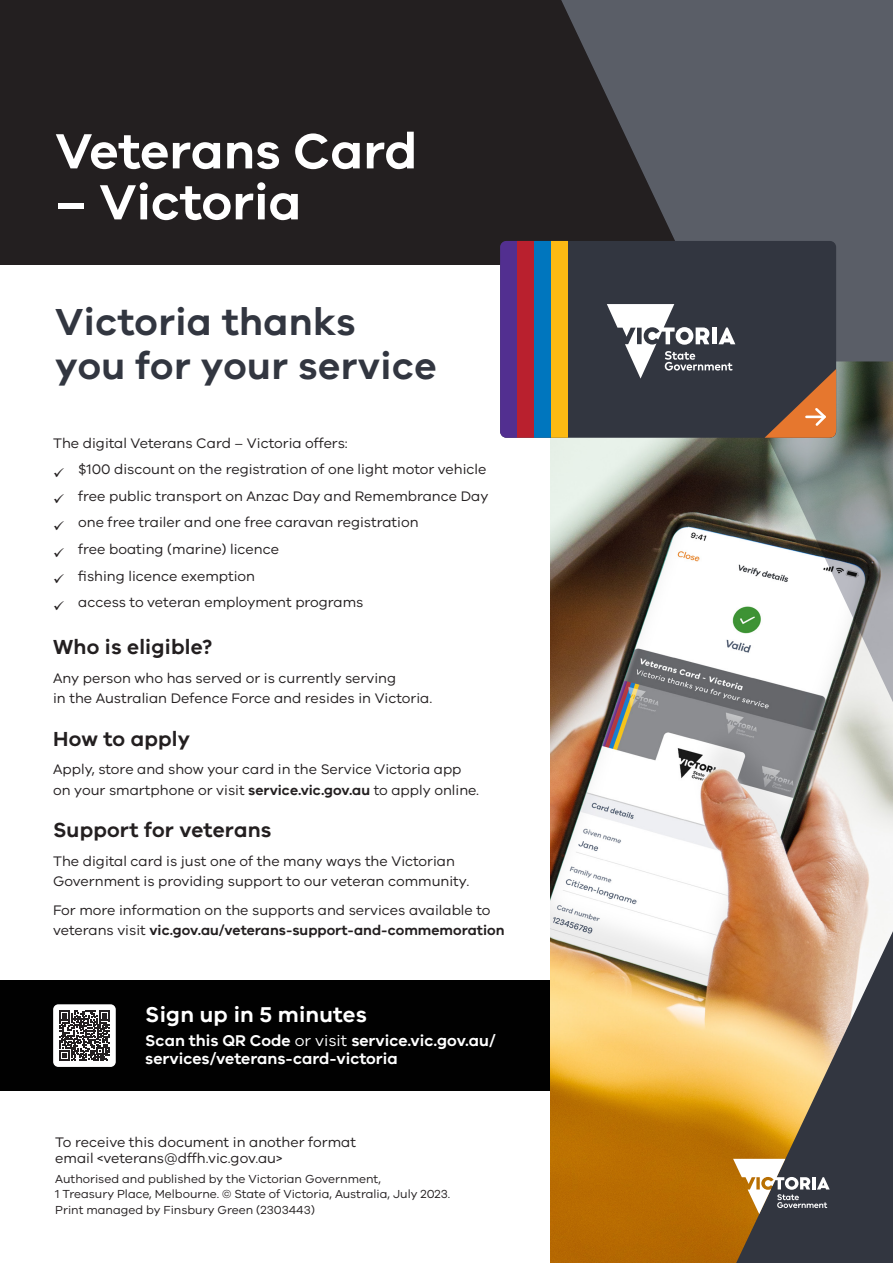
<style>
.page{position:relative;width:893px;height:1263px;background:#fff}
.page>*{position:absolute;margin:0;border:0;box-sizing:border-box;transform-origin:0 0}
.A2_H2{font:600 51px "VIC";color:#fff}
.Heading_2_Text{font:600 38.85px/43.7px "VIC";letter-spacing:.01em;color:#323640}
.Heading_2_Text-2{font:600 22.2px "VIC";letter-spacing:.01em;color:#fff}
.Heading_2_Text-3{font:600 21px "VIC";letter-spacing:.01em;color:#231f20}
.Body_Bold{font:600 16.05px/18.1px "VIC";color:#fff}
.Body_Copy{font:14.25px/20.2px "VIC";color:#231f20}
.Accessibility_details{font:14.25px/15.8px "VIC";color:#231f20}
.A2_body_28_36pt{font:14.25px "VIC";color:#231f20}
.Publishing_imprint_details{font:12px/15.8px "VIC";color:#231f20}
.s1{font-weight:600}
.s2{font-weight:400}
</style>
<div class="page">
<div style="left:0;top:980px;width:893px;height:111px;background:#010101"></div>
<img style="left:551px;top:759px;width:342px;height:504px">
<div style="left:0;top:0;width:733px;height:264px;background:#231f20"></div>
<svg style="left:442px;top:240px;width:451px;height:519px"></svg>
<svg style="left:561px;top:0;width:332px;height:361px;fill:#5a5e67"></svg>
<div style="left:500px;top:241px;width:336px;height:197px;background:#323640;border-radius:6px"></div>
<svg style="left:607px;top:304px;width:128px;height:75px"></svg>
<div style="left:500px;top:241px;width:17px;height:197px;background:#522f90"></div>
<div style="left:517px;top:241px;width:17px;height:197px;background:#b9202e"></div>
<div style="left:534px;top:241px;width:17px;height:197px;background:#0076be"></div>
<div style="left:551px;top:241px;width:17px;height:197px;background:#fcba13"></div>
<svg style="left:764px;top:369px;width:73px;height:69px"></svg>
<svg style="left:736px;top:931px;width:157px;height:332px;background:#8b7457"></svg>
<svg style="left:733px;top:1159px;width:97px;height:55px"></svg>
<div style="left:53px;top:1004px;width:63px;height:63px;background:#fff;border-radius:5px"></div>
<svg style="left:59px;top:1010px;width:51px;height:51px"></svg>
<p class="A2_H2" style="left:55px;top:120px;width:363px">Veterans Card</p>
<p class="A2_H2" style="left:55px;top:171px;width:248px">– Victoria</p>
<h2 class="Heading_2_Text" style="left:55px;top:299px;width:383px">Victoria thanks<br>you for your service</h2>
<p class="A2_body_28_36pt" style="left:53px;top:434px;width:296px">The digital Veterans Card – Victoria offers:</p>
<p class="Body_Copy" style="left:78px;top:459px;width:410px">$100 discount on the registration of one light motor vehicle</p>
<p class="Body_Copy" style="left:78px;top:485px;width:412px">free public transport on Anzac Day and Remembrance Day</p>
<p class="Body_Copy" style="left:78px;top:512px;width:342px">one free trailer and one free caravan registration</p>
<p class="Body_Copy" style="left:78px;top:539px;width:202px">free boating (marine) licence</p>
<p class="Body_Copy" style="left:78px;top:565px;width:178px">fishing licence exemption</p>
<p class="Body_Copy" style="left:78px;top:592px;width:287px">access to veteran employment programs</p>
<h2 class="Heading_2_Text-3" style="left:53px;top:634px;width:161px">Who is eligible?</h2>
<p class="Body_Copy" style="left:53px;top:667px;width:381px">Any person who has served or is currently serving<br>in the Australian Defence Force and resides in Victoria.</p>
<h2 class="Heading_2_Text-3" style="left:53px;top:726px;width:138px">How to apply</h2>
<p class="Body_Copy" style="left:53px;top:759px;width:428px">Apply, store and show your card in the Service Victoria app on your smartphone or visit <span class="s1">service.vic.gov.au</span> to apply online.</p>
<h2 class="Heading_2_Text-3" style="left:53px;top:817px;width:220px">Support for veterans</h2>
<p class="Body_Copy" style="left:53px;top:850px;width:418px">The digital card is just one of the many ways the Victorian<br>Government is providing support to our veteran community.</p>
<p class="Body_Copy" style="left:53px;top:899px;width:453px">For more information on the supports and services available to veterans visit <span class="s1">vic.gov.au/veterans-support-and-commemoration</span></p>
<h2 class="Heading_2_Text-2" style="left:145px;top:1001px;width:223px">Sign up in 5 minutes</h2>
<p class="Body_Bold" style="left:145px;top:1031px;width:352px">Scan this QR Code <span class="s2">or visit</span> service.vic.gov.au/ services/veterans-card-victoria</p>
<p class="Accessibility_details" style="left:55px;top:1134px;width:302px">To receive this document in another format email &lt;veterans@dffh.vic.gov.au&gt;</p>
<p class="Publishing_imprint_details" style="left:55px;top:1170px;width:396px">Authorised and published by the Victorian Government,<br>1 Treasury Place, Melbourne. © State of Victoria, Australia, July 2023.<br>Print managed by Finsbury Green (2303443)</p>
</div>
